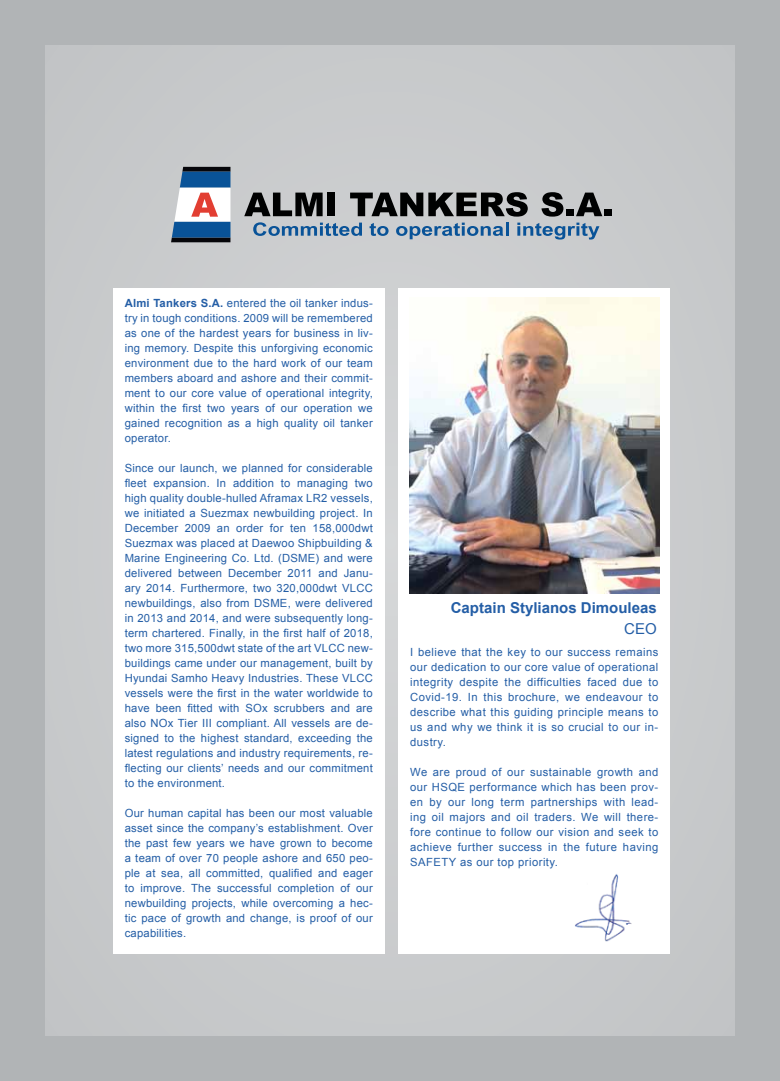
<style>
.page{position:relative;width:780px;height:1081px;background:#b1b4b6}
.page>*{position:absolute;margin:0;border:0;box-sizing:border-box;transform-origin:0 0}
.t1{font:700 15px "Arial";color:#245ea6}
.t2{font:15px "Arial";color:#245ea6}
.t3{font:11.25px/15px "Arial";letter-spacing:.02em;color:#245ea6;text-align:justify}
.s1{font-weight:700}
</style>
<div class="page">
<div style="left:45px;top:45px;width:690px;height:991px;background:#c7c9cb"></div>
<div style="left:113px;top:288px;width:271px;height:665px;background:#fff"></div>
<div style="left:398px;top:288px;width:272px;height:665px;background:#fff"></div>
<img style="left:409px;top:298px;width:250px;height:295px">
<svg style="left:171px;top:167px;width:59px;height:75px;background:#7f8ea8"></svg>
<div style="left:604px;top:210px;width:7px;height:6px;background:#000101"></div>
<svg style="left:244px;top:192px;width:358px;height:47px"></svg>
<img style="left:575px;top:874px;width:57px;height:68px">
<p class="t3" style="left:125px;top:296px;width:250px"><span class="s1">Almi Tankers S.A.</span> entered the oil tanker indus&shy;try in tough conditions. 2009 will be remembered as one of the hardest years for business in liv&shy;ing memory. Despite this unforgiving economic environment due to the hard work of our team members aboard and ashore and their commit&shy;ment to our core value of operational integrity, within the first two years of our operation we gained recognition as a high quality oil tanker operator.</p>
<p class="t3" style="left:125px;top:461px;width:250px">Since our launch, we planned for considerable fleet expansion. In addition to managing two high quality double-hulled Aframax LR2 vessels, we initiated a Suezmax newbuilding project. In December 2009 an order for ten 158,000dwt Suezmax was placed at Daewoo Shipbuilding &amp; Marine Engineering Co. Ltd. (DSME) and were delivered between December 2011 and Janu&shy;ary 2014. Furthermore, two 320,000dwt VLCC newbuildings, also from DSME, were delivered in 2013 and 2014, and were subsequently long&shy;term chartered. Finally, in the first half of 2018, two more 315,500dwt state of the art VLCC new&shy;buildings came under our management, built by Hyundai Samho Heavy Industries. These VLCC vessels were the first in the water worldwide to have been fitted with SOx scrubbers and are also NOx Tier III compliant. All vessels are de&shy;signed to the highest standard, exceeding the latest regulations and industry requirements, re&shy;flecting our clients’ needs and our commitment to the environment.</p>
<p class="t3" style="left:125px;top:806px;width:250px">Our human capital has been our most valuable asset since the company’s establishment. Over the past few years we have grown to become a team of over 70 people ashore and 650 peo&shy;ple at sea, all committed, qualified and eager to improve. The successful completion of our newbuilding projects, while overcoming a hec&shy;tic pace of growth and change, is proof of our capabilities.</p>
<h1 class="t1" style="left:451px;top:597px;width:207px">Captain Stylianos Dimouleas</h1>
<h1 class="t2" style="left:624px;top:619px;width:34px">CEO</h1>
<p class="t3" style="left:410px;top:645px;width:250px">I believe that the key to our success remains our dedication to our core value of operational integrity despite the difficulties faced due to Covid-19. In this brochure, we endeavour to describe what this guiding principle means to us and why we think it is so crucial to our in&shy;dustry.</p>
<p class="t3" style="left:410px;top:765px;width:250px">We are proud of our sustainable growth and our HSQE performance which has been prov&shy;en by our long term partnerships with lead&shy;ing oil majors and oil traders. We will there&shy;fore continue to follow our vision and seek to achieve further success in the future having SAFETY as our top priority.</p>
</div>
